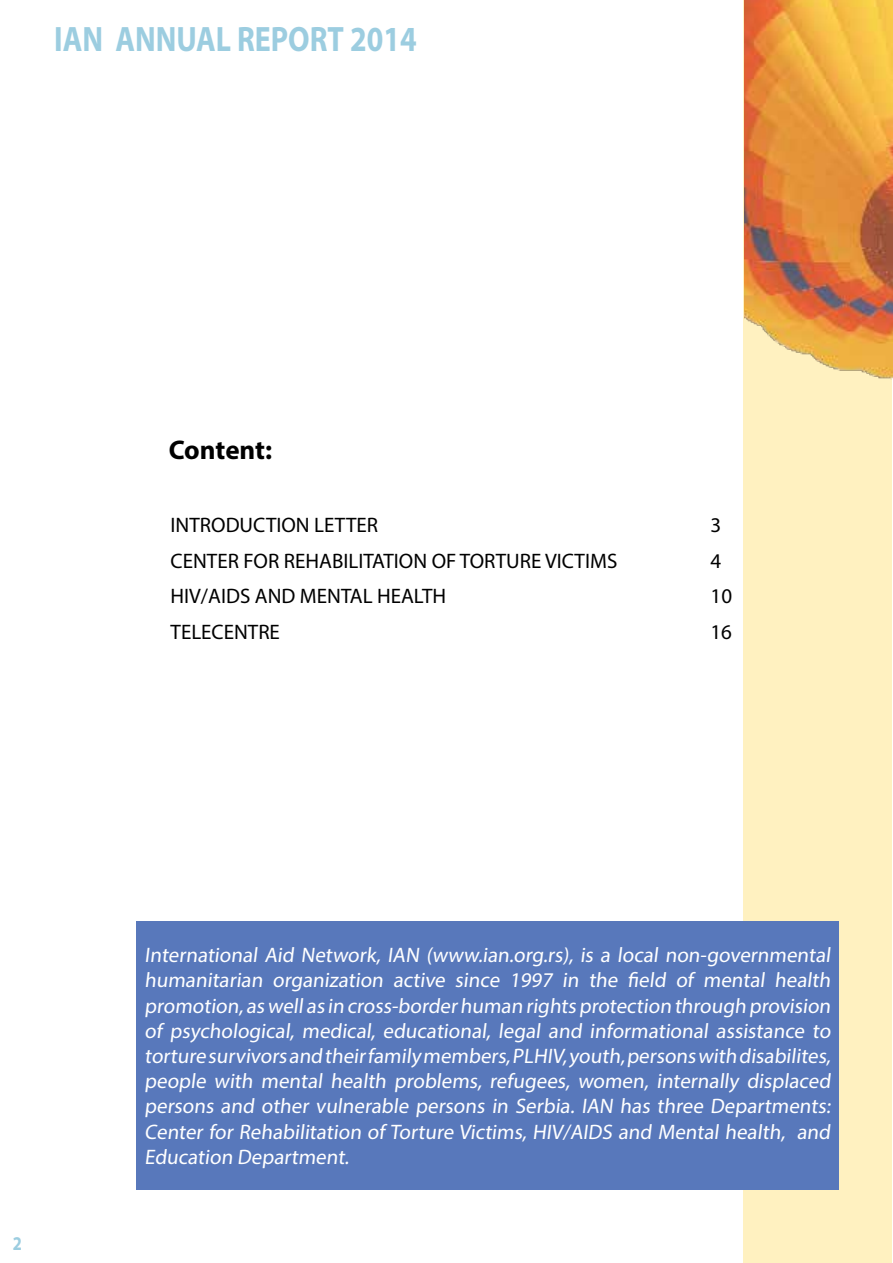
<style>
.page{position:relative;width:893px;height:1263px;background:#fff}
.page>*{position:absolute;margin:0;border:0;box-sizing:border-box;transform-origin:0 0}
.t1{font:700 35.4px "Myriad Pro";color:#9ccde0;scale:.85 1}
.t2{font:700 27px "Myriad Pro";letter-spacing:-.005em;color:#000}
.t3{font:21px/25.2px "Myriad Pro";letter-spacing:-.005em;color:#fff;text-align:justify}
.t4{font:21px "Myriad Pro";color:#000}
.t5{font:700 19.5px "Myriad Pro";color:#9ccde0;scale:.85 1}
</style>
<div class="page">
<div style="left:743px;top:0;width:149px;height:1263px;background:#fff1c0"></div>
<img style="left:744px;top:0;width:149px;height:379px">
<div style="left:136px;top:921px;width:703px;height:268px;background:#5878bb"></div>
<h1 class="t1" style="left:54px;top:16px;width:428px">IAN ANNUAL REPORT 2014</h1>
<p class="t5" style="left:13px;top:1231px;width:12px">2</p>
<p class="t2" style="left:169px;top:432px;width:105px">Content:</p>
<p class="t4" style="left:171px;top:512px;width:209px">INTRODUCTION LETTER</p>
<p class="t4" style="left:710px;top:512px;width:12px">3</p>
<p class="t4" style="left:171px;top:548px;width:448px">CENTER FOR REHABILITATION OF TORTURE VICTIMS</p>
<p class="t4" style="left:711px;top:548px;width:12px">4</p>
<p class="t4" style="left:171px;top:583px;width:277px">HIV/AIDS AND MENTAL HEALTH</p>
<p class="t4" style="left:711px;top:583px;width:23px">10</p>
<p class="t4" style="left:171px;top:619px;width:111px">TELECENTRE</p>
<p class="t4" style="left:710px;top:619px;width:23px">16</p>
<p class="t3" style="left:145px;top:942px;width:691px">International Aid Network, IAN (www.ian.org.rs), is a local non-governmental humanitarian organization active since 1997 in the field of mental health promotion,as wellas in cross-border human rights protection through provision of psychological, medical, educational, legal and informational assistance to torture survivors and their family members,PLHIV,youth,persons with disabilites, people with mental health problems, refugees, women, internally displaced persons and other vulnerable persons in Serbia. IAN has three Departments:<br>Center for Rehabilitation of Torture Victims, HIV/AIDS and Mental health, and Education Department.</p>
</div>
